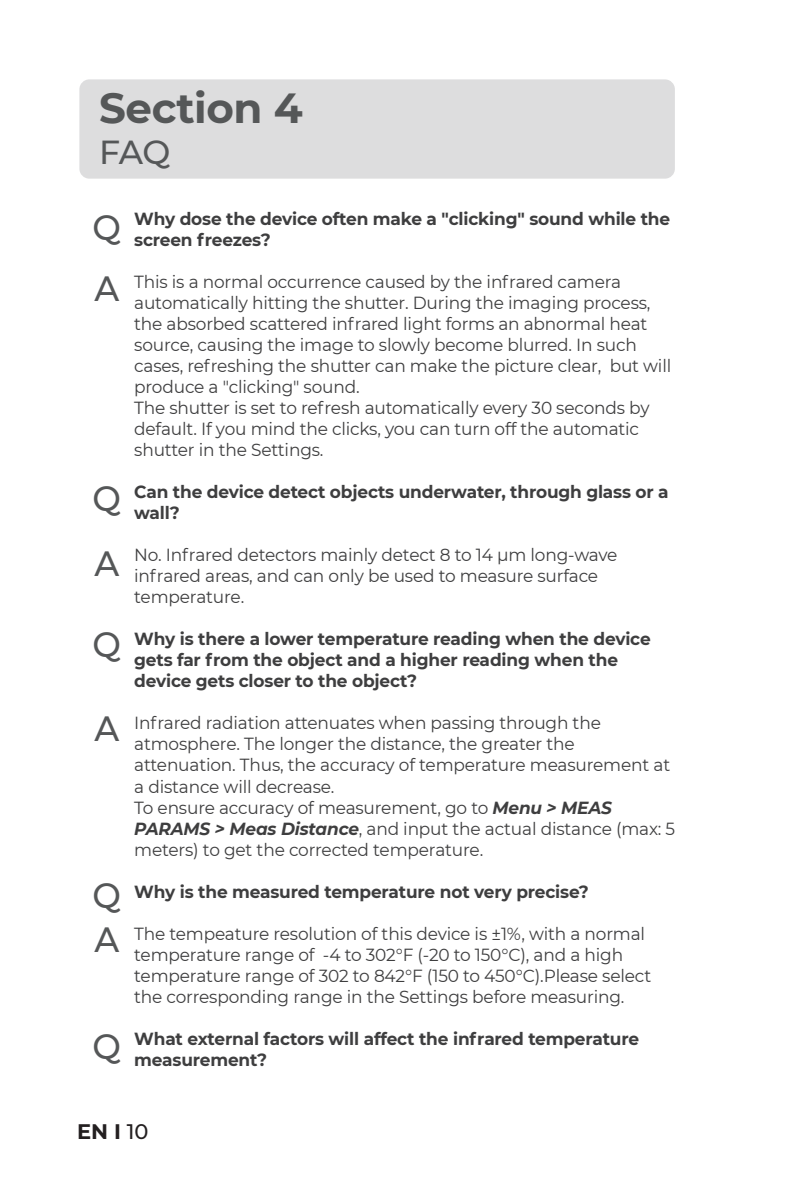
<style>
.page{position:relative;width:794px;height:1191px;background:#fff}
.page>*{position:absolute;margin:0;border:0;box-sizing:border-box;transform-origin:0 0}
.t1{font:700 42px "Montserrat";letter-spacing:-.01em;color:#555758}
.t2{font:500 35px "Montserrat";color:#555758}
.t3{font:500 33.25px "Montserrat";color:#555758}
.t4{font:700 21px "Montserrat";color:#231f20}
.正文无符号{font:17.5px/21px "Montserrat";letter-spacing:-.01em;color:#3e3e3f}
.正文无符号-2{font:700 17.5px/21px "Montserrat";letter-spacing:-.01em;color:#3e3e3f}
.s1{font-weight:700;font-style:italic}
.s2{font-weight:500}
</style>
<div class="page">
<div style="left:79px;top:79px;width:596px;height:100px;background:#ddddde;border-radius:10px"></div>
<p class="t1" style="left:99px;top:78px;width:205px">Section 4</p>
<p class="t3" style="left:99px;top:129px;width:73px">FAQ</p>
<p class="t2" style="left:93px;top:203px;width:30px">Q</p>
<p class="t2" style="left:94px;top:264px;width:26px">A</p>
<p class="t2" style="left:93px;top:474px;width:30px">Q</p>
<p class="t2" style="left:94px;top:539px;width:26px">A</p>
<p class="t2" style="left:93px;top:620px;width:30px">Q</p>
<p class="t2" style="left:94px;top:704px;width:26px">A</p>
<p class="t2" style="left:93px;top:871px;width:30px">Q</p>
<p class="t2" style="left:94px;top:914px;width:26px">A</p>
<p class="t2" style="left:93px;top:1022px;width:30px">Q</p>
<p class="正文无符号-2" style="left:134px;top:208px;width:537px">Why dose the device often make a "clicking" sound while the screen freezes?</p>
<p class="正文无符号" style="left:134px;top:271px;width:538px">This is a normal occurrence caused by the infrared camera automatically hitting the shutter. During the imaging process, the absorbed scattered infrared light forms an abnormal heat source, causing the image to slowly become blurred. In such cases, refreshing the shutter can make the picture clear, but will produce a "clicking" sound.</p>
<p class="正文无符号" style="left:134px;top:397px;width:517px">The shutter is set to refresh automatically every 30 seconds by default. If you mind the clicks, you can turn off the automatic shutter in the Settings.</p>
<p class="正文无符号-2" style="left:134px;top:481px;width:536px">Can the device detect objects underwater, through glass or a wall?</p>
<p class="正文无符号" style="left:134px;top:544px;width:485px">No. Infrared detectors mainly detect 8 to 14 μm long-wave infrared areas, and can only be used to measure surface temperature.</p>
<p class="正文无符号-2" style="left:134px;top:628px;width:518px">Why is there a lower temperature reading when the device gets far from the object and a higher reading when the device gets closer to the object?</p>
<p class="正文无符号" style="left:134px;top:712px;width:542px">Infrared radiation attenuates when passing through the atmosphere. The longer the distance, the greater the attenuation. Thus, the accuracy of temperature measurement at a distance will decrease.<br>To ensure accuracy of measurement, go to <span class="s1">Menu &gt; MEAS PARAMS &gt; Meas Distance</span>, and input the actual distance (max: 5 meters) to get the corrected temperature.</p>
<p class="正文无符号-2" style="left:134px;top:880px;width:456px">Why is the measured temperature not very precise?</p>
<p class="正文无符号" style="left:134px;top:922px;width:518px">The tempeature resolution of this device is ±1%, with a normal temperature range of -4 to 302°F (-20 to 150°C), and a high temperature range of 302 to 842°F (150 to 450°C).Please select the corresponding range in the Settings before measuring.</p>
<p class="正文无符号-2" style="left:134px;top:1027px;width:506px">What external factors will affect the infrared temperature measurement?</p>
<p class="t4" style="left:77px;top:1116px;width:73px">EN I <span class="s2">10</span></p>
</div>
